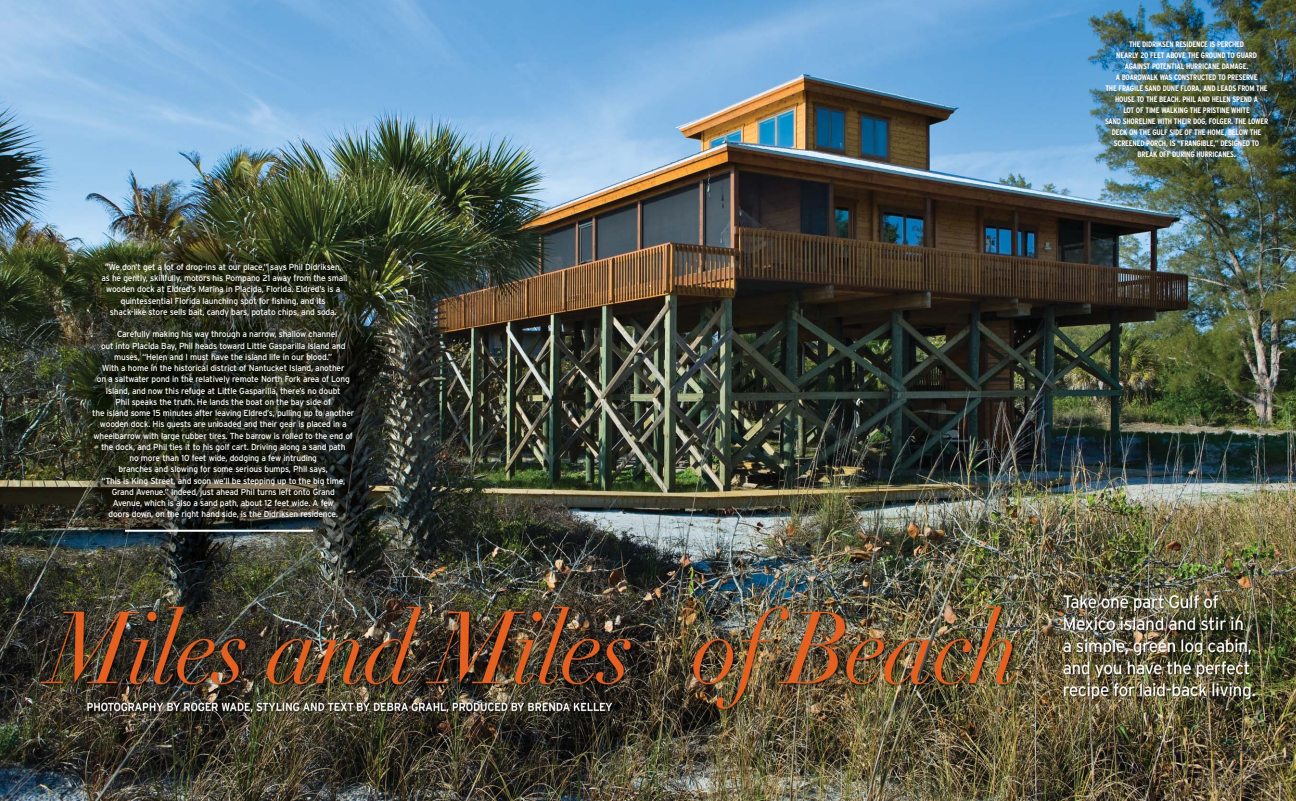
<style>
.page{position:relative;width:1296px;height:801px;background:#fff}
.page>*{position:absolute;margin:0;border:0;box-sizing:border-box;transform-origin:0 0}
.t1{font:8.8px/11.2px "Interstate";letter-spacing:-.02em;color:#fff;text-align:center;scale:.95 1}
.t2{font:700 condensed 8px/11px "Interstate";letter-spacing:-.02em;color:#fff;text-align:center}
.t3{font:6px "Interstate";color:#231f20;scale:.95 1}
.s1{font-size:10px}
</style>
<div class="page">
<img style="left:0;top:0;width:1296px;height:801px">
<hr style="left:125px;top:530px;width:188px;height:2px;background:#fff">
<p class="t1" style="left:101px;top:261px;width:261px">“We don’t get a lot of drop-ins at our place,” says Phil Didriksen, as he gently, skillfully, motors his Pompano 21 away from the small wooden dock at Eldred’s Marina in Placida, Florida. Eldred’s is a quintessential Florida launching spot for fishing, and its<br>shack-like store sells bait, candy bars, potato chips, and soda.</p>
<p class="t1" style="left:117px;top:329px;width:233px">Carefully making his way through a narrow, shallow channel</p>
<p class="t1" style="left:101px;top:340px;width:259px">out into Placida Bay, Phil heads toward Little Gasparilla Island and</p>
<p class="t1" style="left:114px;top:351px;width:231px">muses, “Helen and I must have the island life in our blood.”</p>
<p class="t1" style="left:102px;top:362px;width:257px">With a home in the historical district of Nantucket Island, another</p>
<p class="t1" style="left:97px;top:374px;width:268px">on a saltwater pond in the relatively remote North Fork area of Long</p>
<p class="t1" style="left:106px;top:385px;width:248px">Island, and now this refuge at Little Gasparilla, there’s no doubt</p>
<p class="t1" style="left:115px;top:396px;width:228px">Phil speaks the truth. He lands the boat on the bay side of</p>
<p class="t1" style="left:92px;top:407px;width:277px">the island some 15 minutes after leaving Eldred’s, pulling up to another</p>
<p class="t1" style="left:100px;top:419px;width:261px">wooden dock. His guests are unloaded and their gear is placed in a</p>
<p class="t1" style="left:94px;top:430px;width:275px">wheelbarrow with large rubber tires. The barrow is rolled to the end of</p>
<p class="t1" style="left:101px;top:441px;width:259px">the dock, and Phil ties it to his golf cart. Driving along a sand path</p>
<p class="t1" style="left:130px;top:452px;width:199px">no more than 10 feet wide, dodging a few intruding</p>
<p class="t1" style="left:119px;top:464px;width:222px">branches and slowing for some serious bumps, Phil says,</p>
<p class="t1" style="left:101px;top:475px;width:258px">“This is King Street, and soon we’ll be stepping up to the big time,</p>
<p class="t1" style="left:112px;top:486px;width:236px">Grand Avenue.” Indeed, just ahead Phil turns left onto Grand</p>
<p class="t1" style="left:113px;top:497px;width:234px">Avenue, which is also a sand path, about 12 feet wide. A few</p>
<p class="t1" style="left:109px;top:509px;width:243px">doors down, on the right hand side, is the Didriksen residence.</p>
<p class="t2" style="left:1105px;top:39px;width:164px">THE DIDRIKSEN RESIDENCE IS PERCHED<br>NEARLY 20 FEET ABOVE THE GROUND TO GUARD AGAINST POTENTIAL HURRICANE DAMAGE.<br>A BOARDWALK WAS CONSTRUCTED TO PRESERVE<br>THE FRAGILE SAND DUNE FLORA, AND LEADS FROM THE HOUSE TO THE BEACH. PHIL AND HELEN SPEND A<br>LOT OF TIME WALKING THE PRISTINE WHITE<br>SAND SHORELINE WITH THEIR DOG, FOLGER. THE LOWER DECK ON THE GULF SIDE OF THE HOME, BELOW THE SCREENED PORCH, IS “FRANGIBLE,” DESIGNED TO BREAK OFF DURING HURRICANES.</p>
<p class="t3" style="left:1204px;top:746px;width:70px">LOG CABIN HOMES <span class="s1">49</span></p>
</div>
